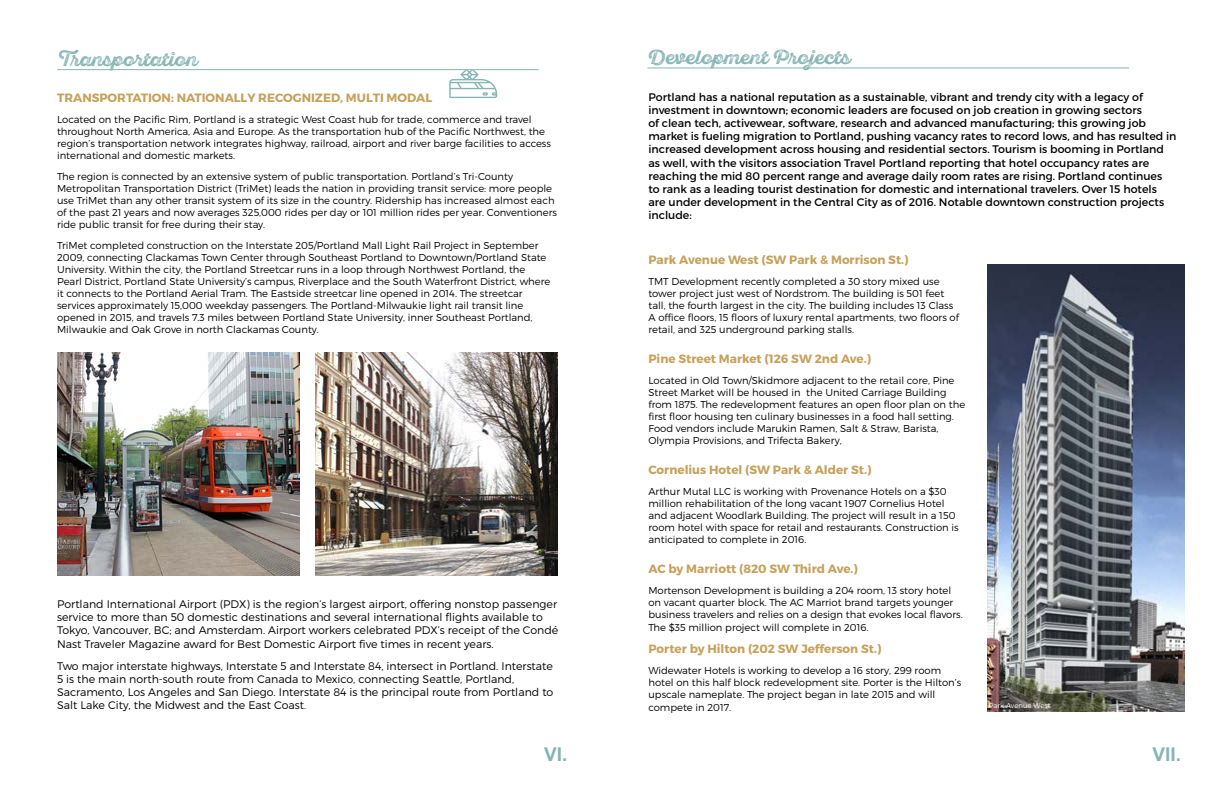
<style>
.page{position:relative;width:1224px;height:792px;background:#fff}
.page>*{position:absolute;margin:0;border:0;box-sizing:border-box;transform-origin:0 0}
.t1{font:19px "Sant Elia Rough Alt Bold Thr DMO";color:#86b4b6}
.t2{font:700 19px "Arial";color:#86b4b6}
.t3{font:700 12px "Montserrat";color:#c6a15b}
.t4{font:11px/13.2px "Montserrat";color:#000}
.t5{font:300 11px/13.2px "Montserrat";color:#000}
.t6{font:300 10px/12px "Montserrat";color:#000}
.t7{font:300 7px "Montserrat";color:#fff}
.s1{font-size:10px}
</style>
<div class="page">
<img style="left:315px;top:353px;width:242px;height:223px">
<hr style="left:57px;top:69px;width:482px;height:1px;background:#86b4b6">
<hr style="left:647px;top:67px;width:482px;height:1px;background:#86b4b6">
<svg style="left:449px;top:70px;width:48px;height:28px"></svg>
<img style="left:57px;top:353px;width:243px;height:223px">
<img style="left:988px;top:265px;width:196px;height:447px">
<h1 class="t1" style="left:57px;top:48px;width:142px">Transportation</h1>
<h1 class="t1" style="left:647px;top:46px;width:204px">Development Projects</h1>
<p class="t4" style="left:648px;top:90px;width:530px">Portland has a national reputation as a sustainable, vibrant and trendy city with a legacy of investment in downtown; economic leaders are focused on job creation in growing sectors<br>of clean tech, activewear, software, research and advanced manufacturing; this growing job market is fueling migration to Portland, pushing vacancy rates to record lows, and has resulted in increased development across housing and residential sectors. Tourism is booming in Portland as well, with the visitors association Travel Portland reporting that hotel occupancy rates are reaching the mid 80 percent range and average daily room rates are rising. Portland continues<br>to rank as a leading tourist destination for domestic and international travelers. Over 15 hotels are under development in the Central City as of 2016. Notable downtown construction projects include:</p>
<p class="t3" style="left:648px;top:252px;width:262px">Park Avenue West (SW Park &amp; Morrison St.)</p>
<p class="t6" style="left:648px;top:275px;width:312px">TMT Development recently completed a 30 story mixed use tower project just west of Nordstrom. The building is 501 feet tall, the fourth largest in the city. The building includes 13 Class A office floors, 15 floors of luxury rental apartments, two floors of retail, and 325 underground parking stalls.</p>
<p class="t3" style="left:648px;top:351px;width:224px">Pine Street Market (126 SW 2nd Ave.)</p>
<p class="t6" style="left:648px;top:374px;width:318px">Located in Old Town/Skidmore adjacent to the retail core, Pine Street Market will be housed in the United Carriage Building from 1875. The redevelopment features an open floor plan on the first floor housing ten culinary businesses in a food hall setting.<br>Food vendors include Marukin Ramen, Salt &amp; Straw, Barista, Olympia Provisions, and Trifecta Bakery,</p>
<p class="t3" style="left:648px;top:462px;width:224px">Cornelius Hotel (SW Park &amp; Alder St.)</p>
<p class="t6" style="left:648px;top:485px;width:312px">Arthur Mutal LLC is working with Provenance Hotels on a $30 million rehabilitation of the long vacant 1907 Cornelius Hotel and adjacent Woodlark Building. The project will result in a 150 room hotel with space for retail and restaurants. Construction is anticipated to complete in 2016.</p>
<p class="t3" style="left:648px;top:561px;width:211px">AC by Marriott (820 SW Third Ave.)</p>
<p class="t6" style="left:648px;top:584px;width:316px">Mortenson Development is building a 204 room, 13 story hotel on vacant quarter block. The AC Marriot brand targets younger business travelers and relies on a design that evokes local flavors.</p>
<p class="t6" style="left:648px;top:621px;width:222px">The $35 million project will complete in 2016.</p>
<p class="t3" style="left:648px;top:641px;width:234px">Porter by Hilton (202 SW Jefferson St.)</p>
<p class="t6" style="left:648px;top:664px;width:314px">Widewater Hotels is working to develop a 16 story, 299 room hotel on this half block redevelopment site. Porter is the Hilton’s upscale nameplate. The project began in late 2015 and will</p>
<p class="t6" style="left:648px;top:701px;width:84px">compete in 2017.</p>
<p class="t7" style="left:989px;top:702px;width:63px">Park Avenue West</p>
<p class="t3" style="left:57px;top:90px;width:377px">TRANSPORTATION: NATIONALLY RECOGNIZED, MULTI MODAL</p>
<p class="t6" style="left:57px;top:113px;width:495px">Located on the Pacific Rim, Portland is a strategic West Coast hub for trade, commerce and travel throughout North America, Asia and Europe. As the transportation hub of the Pacific Northwest, the region’s transportation network integrates highway, railroad, airport and river barge facilities to access international and domestic markets.</p>
<p class="t6" style="left:57px;top:170px;width:501px">The region is connected by an extensive system of public transportation. Portland’s Tri-County Metropolitan Transportation District (TriMet) leads the nation in providing transit service: more people use TriMet than any other transit system of its size in the country. Ridership has increased almost each of the past 21 years and now averages 325,000 rides per day or 101 million rides per year. Conventioners ride public transit for free during their stay.</p>
<p class="t6" style="left:57px;top:239px;width:495px">TriMet completed construction on the Interstate 205/Portland Mall Light Rail Project in September 2009, connecting Clackamas Town Center through Southeast Portland to Downtown/Portland State University. Within the city, the Portland Streetcar runs in a loop through Northwest Portland, the Pearl District, Portland State University’s campus, Riverplace and the South Waterfront District, where it connects to the Portland Aerial Tram. The Eastside streetcar line opened in 2014. The streetcar services approximately 15,000 weekday passengers. The Portland-Milwaukie light rail transit line opened in 2015, and travels 7.3 miles between Portland State University, inner Southeast Portland, Milwaukie and Oak Grove in north Clackamas County.</p>
<p class="t5" style="left:57px;top:597px;width:503px">Portland International Airport (PDX) is the region’s largest airport, offering nonstop passenger service to more than 50 domestic destinations and several international flights available to Tokyo, Vancouver, BC; and Amsterdam. Airport workers celebrated PDX’s receipt of the Condé Nast Traveler Magazine award for Best Domestic Airport five times in recent years.</p>
<p class="t5" style="left:57px;top:659px;width:498px">Two major interstate highways, Interstate 5 and Interstate 84, intersect in Portland. Interstate 5 is the main north-south route from Canada to Mexico, connecting Seattle, Portland, Sacramento, Los Angeles and San Diego. Interstate 84 is the principal route from Portland to Salt Lake City, the Midwest and the East Coast<span class="s1">.</span></p>
<h1 class="t2" style="left:544px;top:741px;width:25px">VI.</h1>
<h1 class="t2" style="left:1153px;top:741px;width:30px">VII.</h1>
</div>
